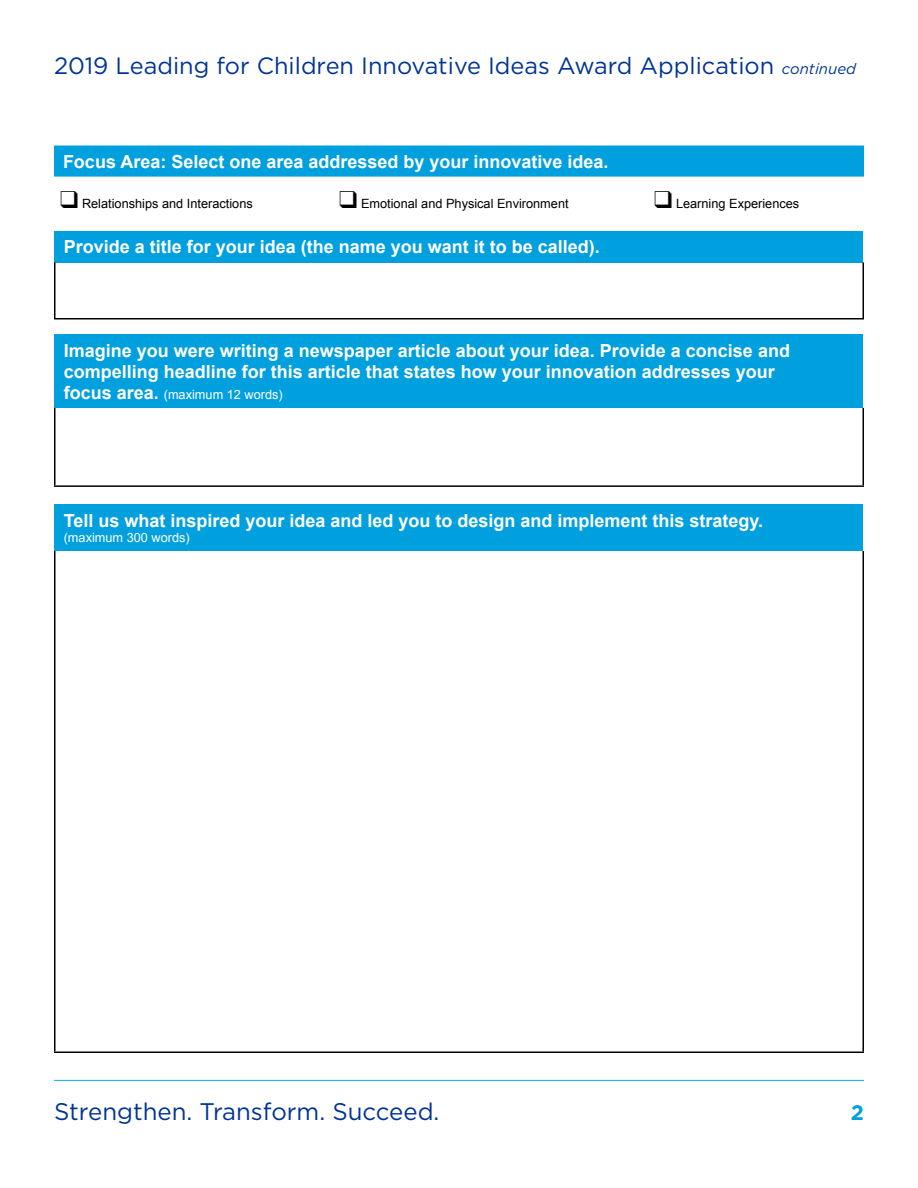
<style>
.page{position:relative;width:918px;height:1188px;background:#fff}
.page>*{position:absolute;margin:0;border:0;box-sizing:border-box;transform-origin:0 0}
.t1{font:24px "Gotham";color:#003494}
.t2{font:23.55px "Gotham";color:#003494}
.t3{font:700 21px "Gotham";color:#00a0df}
.t4{font:700 18px/21px "Arial";color:#fff}
.t5{font:12.75px "Arial";color:#000}
.t6{font:12.75px "Arial";color:#fff}
.s1{font-style:italic;font-size:15px}
.s2{font-weight:700;font-size:18px}
</style>
<div class="page">
<hr style="left:54px;top:1080px;width:810px;height:1px;background:#00aeef">
<div style="left:55px;top:231px;width:808px;height:31px;background:#00a0df"></div>
<hr style="left:54px;top:262px;width:2px;height:56px;background:#000">
<hr style="left:862px;top:262px;width:2px;height:56px;background:#000">
<hr style="left:54px;top:318px;width:810px;height:2px;background:#000">
<div style="left:55px;top:335px;width:808px;height:73px;background:#00a0df"></div>
<hr style="left:54px;top:408px;width:2px;height:77px;background:#000">
<hr style="left:862px;top:408px;width:2px;height:77px;background:#000">
<hr style="left:54px;top:485px;width:810px;height:2px;background:#000">
<div style="left:55px;top:505px;width:808px;height:46px;background:#00a0df"></div>
<hr style="left:54px;top:551px;width:2px;height:501px;background:#000">
<hr style="left:862px;top:551px;width:2px;height:501px;background:#000">
<hr style="left:54px;top:1052px;width:810px;height:1px;background:#000">
<div style="left:54px;top:146px;width:810px;height:31px;background:#00a0df"></div>
<h2 class="t2" style="left:54px;top:51px;width:804px">2019 Leading for Children Innovative Ideas Award Application <span class="s1">continued</span></h2>
<p class="t4" style="left:63px;top:151px;width:547px">Focus Area: Select one area addressed by your innovative idea.</p>
<p class="t5" style="left:60px;top:197px;width:194px">❑ Relationships and Interactions</p>
<p class="t5" style="left:339px;top:197px;width:231px">❑ Emotional and Physical Environment</p>
<p class="t5" style="left:654px;top:197px;width:147px">❑ Learning Experiences</p>
<p class="t4" style="left:64px;top:237px;width:538px">Provide a title for your idea (the name you want it to be called).</p>
<p class="t4" style="left:64px;top:340px;width:728px">Imagine you were writing a newspaper article about your idea. Provide a concise and compelling headline for this article that states how your innovation addresses your</p>
<p class="t6" style="left:64px;top:387px;width:221px"><span class="s2">focus area.</span> (maximum 12 words)</p>
<p class="t4" style="left:64px;top:510px;width:701px">Tell us what inspired your idea and led you to design and implement this strategy.</p>
<p class="t6" style="left:64px;top:530px;width:128px">(maximum 300 words)</p>
<h1 class="t1" style="left:54px;top:1096px;width:387px">Strengthen. Transform. Succeed.</h1>
<p class="t3" style="left:851px;top:1098px;width:15px">2</p>
</div>
